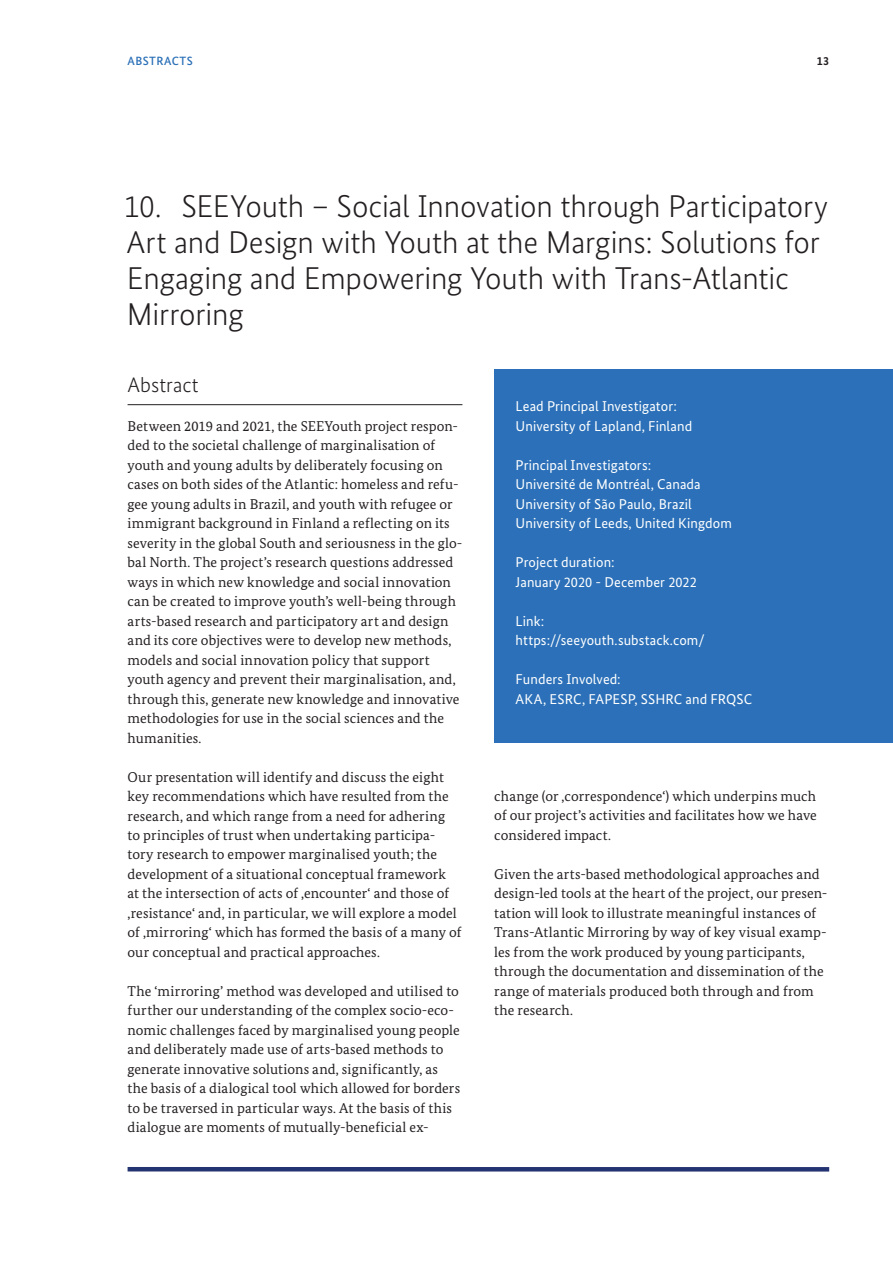
<style>
.page{position:relative;width:893px;height:1263px;background:#fff}
.page>*{position:absolute;margin:0;border:0;box-sizing:border-box;transform-origin:0 0}
.t1{font:300 31.5px/36px "Bundes Sans";letter-spacing:-.005em;color:#231f20}
.t2{font:300 21px "Bundes Sans";letter-spacing:.005em;color:#231f20}
.t3{font:14.25px/19.5px "Bundes Serif";letter-spacing:.005em;color:#231f20}
.t4{font:14.25px/19.5px "Bundes Sans";letter-spacing:.005em;color:#fff}
.t5{font:500 12px "Bundes Sans";letter-spacing:.035em;color:#2b70b8}
.t6{font:700 12px "Bundes Sans";color:#231f20}
</style>
<div class="page">
<div style="left:494px;top:369px;width:399px;height:373px;background:#2b70b8"></div>
<hr style="left:128px;top:1167px;width:701px;height:4px;background:#243371">
<hr style="left:128px;top:404px;width:334px;height:1px;background:#231f20">
<p class="t5" style="left:128px;top:53px;width:67px">ABSTRACTS</p>
<p class="t6" style="left:817px;top:53px;width:14px">13</p>
<h1 class="t1" style="left:124px;top:188px;width:706px">10. SEEYouth – Social Innovation through Participatory Art and Design with Youth at the Margins: Solutions for Engaging and Empowering Youth with Trans-Atlantic Mirroring</h1>
<h2 class="t2" style="left:128px;top:373px;width:73px">Abstract</h2>
<p class="t3" style="left:128px;top:416px;width:336px">Between 2019 and 2021, the SEEYouth project respon&shy;ded to the societal challenge of marginalisation of youth and young adults by deliberately focusing on cases on both sides of the Atlantic: homeless and refu&shy;gee young adults in Brazil, and youth with refugee or immigrant background in Finland a reflecting on its severity in the global South and seriousness in the glo&shy;bal North. The project’s research questions addressed ways in which new knowledge and social innovation can be created to improve youth’s well-being through arts-based research and participatory art and design and its core objectives were to develop new methods, models and social innovation policy that support youth agency and prevent their marginalisation, and, through this, generate new knowledge and innovative methodologies for use in the social sciences and the humanities.</p>
<p class="t3" style="left:128px;top:767px;width:335px">Our presentation will identify and discuss the eight key recommendations which have resulted from the research, and which range from a need for adhering<br>to principles of trust when undertaking participa&shy;tory research to empower marginalised youth; the development of a situational conceptual framework<br>at the intersection of acts of ‚encounter‘ and those of ‚resistance‘ and, in particular, we will explore a model of ‚mirroring‘ which has formed the basis of a many of our conceptual and practical approaches.</p>
<p class="t3" style="left:128px;top:981px;width:334px">The ‘mirroring’ method was developed and utilised to further our understanding of the complex socio-eco&shy;nomic challenges faced by marginalised young people and deliberately made use of arts-based methods to generate innovative solutions and, significantly, as the basis of a dialogical tool which allowed for borders to be traversed in particular ways. At the basis of this dialogue are moments of mutually-beneficial ex-</p>
<p class="t4" style="left:516px;top:396px;width:178px">Lead Principal Investigator:<br>University of Lapland, Finland</p>
<p class="t4" style="left:516px;top:455px;width:218px">Principal Investigators:<br>Université de Montréal, Canada<br>University of São Paulo, Brazil<br>University of Leeds, United Kingdom</p>
<p class="t4" style="left:516px;top:552px;width:183px">Project duration:<br>January 2020 - December 2022</p>
<p class="t4" style="left:516px;top:611px;width:190px">Link: https://seeyouth.substack.com/</p>
<p class="t4" style="left:516px;top:669px;width:238px">Funders Involved:<br>AKA, ESRC, FAPESP, SSHRC and FRQSC</p>
<p class="t3" style="left:494px;top:786px;width:324px;text-align:justify">change (or ‚correspondence‘) which underpins much of our project’s activities and facilitates how we have considered impact.</p>
<p class="t3" style="left:494px;top:864px;width:335px">Given the arts-based methodological approaches and design-led tools at the heart of the project, our presen&shy;tation will look to illustrate meaningful instances of Trans-Atlantic Mirroring by way of key visual examp&shy;les from the work produced by young participants, through the documentation and dissemination of the range of materials produced both through and from the research.</p>
</div>
